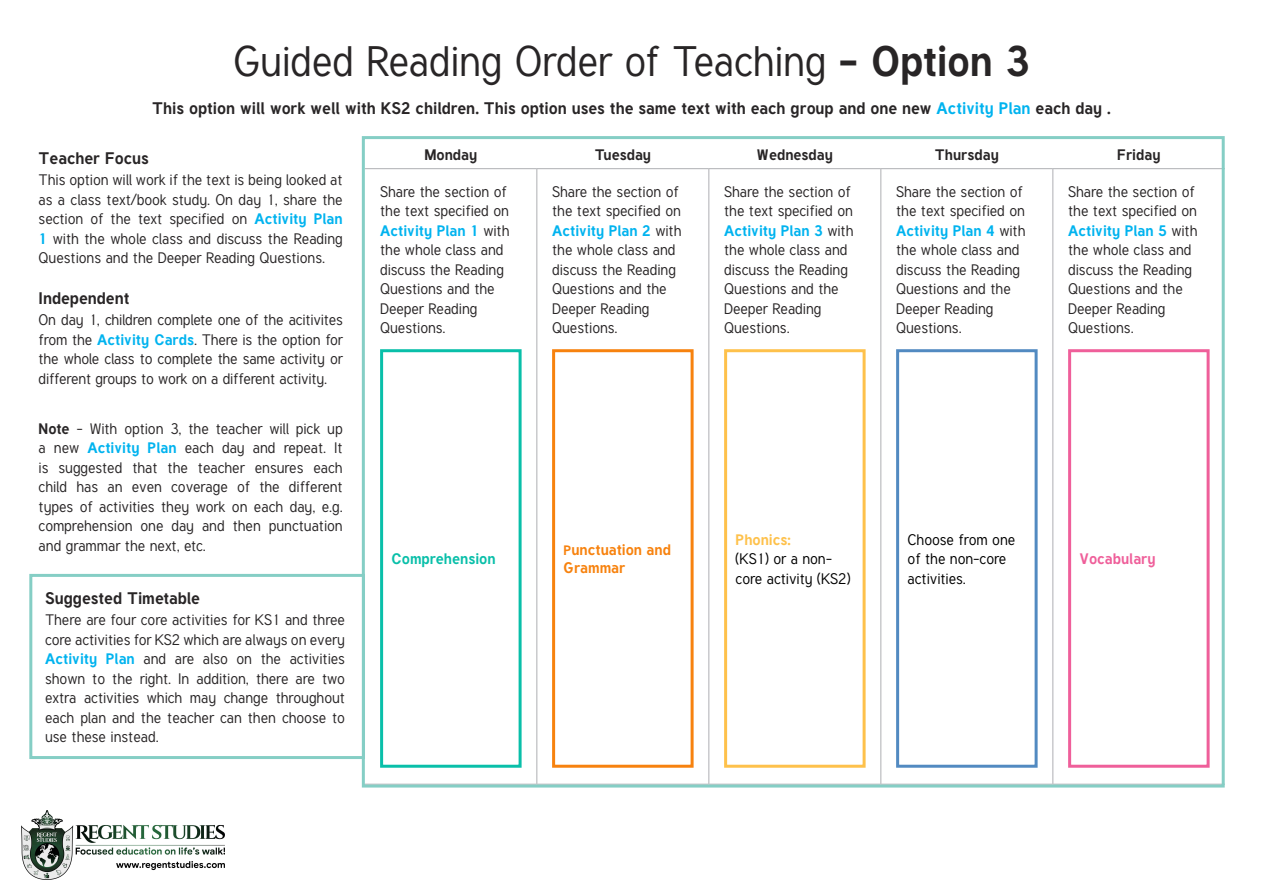
<style>
.page{position:relative;width:1263px;height:893px;background:#fff}
.page>*{position:absolute;margin:0;border:0;box-sizing:border-box;transform-origin:0 0}
.Heading_1{font:42px "Tuffy";letter-spacing:-.005em;color:#282526}
.Heading_4{font:700 16.5px "Tuffy";color:#282526}
.Adult_Body_Copy{font:700 16.5px "Tuffy";color:#282526}
.Adult_Body_Copy-2{font:15px/19.5px "Tuffy";color:#282526}
.Body_Text{font:15px/19.5px "Tuffy";color:#000}
.Adult_Body_Copy-3{font:700 15px "Tuffy";color:#282526}
.Body_Text-2{font:700 15px/18px "Tuffy";color:#f7820e}
.Body_Text-3{font:700 15px "Tuffy";color:#09bfa9}
.Body_Text-4{font:700 15px "Tuffy";color:#ef5f9a}
.Body_Text-5{font:700 15px "Tuffy";color:#fec14b}
.s1{font-weight:700}
.s2{color:#00b3ef}
.s3{font-weight:700;color:#00b3ef}
.s4{font-size:13.5px}
</style>
<div class="page">
<div style="left:29px;top:574px;width:336px;height:185px;border:3px solid #85cec5"></div>
<svg style="left:360px;top:136px;width:865px;height:652px"></svg>
<img style="left:22px;top:810px;width:202px;height:69px">
<p class="Heading_1" style="left:233px;top:34px;width:798px">Guided Reading Order of Teaching <span class="s1">- Option 3</span></p>
<p class="Heading_4" style="left:152px;top:95px;width:960px">This option will work well with KS2 children. This option uses the same text with each group and one new <span class="s2">Activity Plan</span> each day .</p>
<p class="Adult_Body_Copy" style="left:39px;top:145px;width:112px">Teacher Focus</p>
<p class="Adult_Body_Copy-2" style="left:39px;top:170px;width:306px;text-align:justify">This option will work if the text is being looked at as a class text/book study. On day 1, share the section of the text specified on <span class="s3">Activity Plan 1</span> with the whole class and discuss the Reading Questions and the Deeper Reading Questions.</p>
<p class="Adult_Body_Copy" style="left:39px;top:285px;width:92px">Independent</p>
<p class="Adult_Body_Copy-2" style="left:39px;top:311px;width:306px;text-align:justify">On day 1, children complete one of the acitivites from the <span class="s3">Activity Cards</span>. There is the option for the whole class to complete the same activity or different groups to work on a different activity.</p>
<p class="Adult_Body_Copy-2" style="left:39px;top:419px;width:306px;text-align:justify"><span class="s1">Note</span> - With option 3, the teacher will pick up a new <span class="s3">Activity Plan</span> each day and repeat. It is suggested that the teacher ensures each child has an even coverage of the different types of activities they work on each day, e.g. comprehension one day and then punctuation and grammar the next, etc.</p>
<p class="Adult_Body_Copy" style="left:45px;top:585px;width:157px">Suggested Timetable</p>
<p class="Adult_Body_Copy-2" style="left:45px;top:610px;width:301px;text-align:justify">There are four core activities for KS1 and three core activities for KS2 which are always on every <span class="s3">Activity Plan</span> and are also on the activities shown to the right. In addition, there are two extra activities which may change throughout each plan and the teacher can then choose to use these instead.</p>
<p class="Adult_Body_Copy-3" style="left:424px;top:143px;width:54px">Monday</p>
<p class="Adult_Body_Copy-3" style="left:595px;top:143px;width:58px">Tuesday</p>
<p class="Adult_Body_Copy-3" style="left:757px;top:143px;width:78px">Wednesday</p>
<p class="Adult_Body_Copy-3" style="left:935px;top:143px;width:65px">Thursday</p>
<p class="Adult_Body_Copy-3" style="left:1117px;top:143px;width:45px">Friday</p>
<p class="Adult_Body_Copy-2" style="left:380px;top:182px;width:131px">Share the section of the text specified on<br><span class="s3">Activity Plan 1</span> with the whole class and discuss the Reading<br>Questions and the<br>Deeper Reading<br>Questions.</p>
<p class="Adult_Body_Copy-2" style="left:552px;top:182px;width:131px">Share the section of the text specified on<br><span class="s3">Activity Plan 2</span> with the whole class and discuss the Reading<br>Questions and the<br>Deeper Reading<br>Questions.</p>
<p class="Adult_Body_Copy-2" style="left:724px;top:182px;width:131px">Share the section of the text specified on<br><span class="s3">Activity Plan 3</span> with the whole class and discuss the Reading<br>Questions and the<br>Deeper Reading<br>Questions.</p>
<p class="Adult_Body_Copy-2" style="left:896px;top:182px;width:131px">Share the section of the text specified on<br><span class="s3">Activity Plan 4</span> with the whole class and discuss the Reading<br>Questions and the<br>Deeper Reading<br>Questions.</p>
<p class="Adult_Body_Copy-2" style="left:1068px;top:182px;width:131px">Share the section of the text specified on<br><span class="s3">Activity Plan 5</span> with the whole class and discuss the Reading<br>Questions and the<br>Deeper Reading<br>Questions.</p>
<p class="Body_Text-3" style="left:392px;top:547px;width:105px">Comprehension</p>
<p class="Body_Text-2" style="left:564px;top:540px;width:109px"><span class="s4">P</span>unctuation and<br>Grammar</p>
<p class="Body_Text-5" style="left:736px;top:528px;width:57px">Phonics:</p>
<p class="Body_Text" style="left:736px;top:549px;width:116px">(KS1) or a non&shy;core activity (KS2)</p>
<p class="Body_Text" style="left:908px;top:530px;width:109px">Choose from one of the non-core activities.</p>
<p class="Body_Text-4" style="left:1080px;top:547px;width:77px">Vocabulary</p>
</div>
